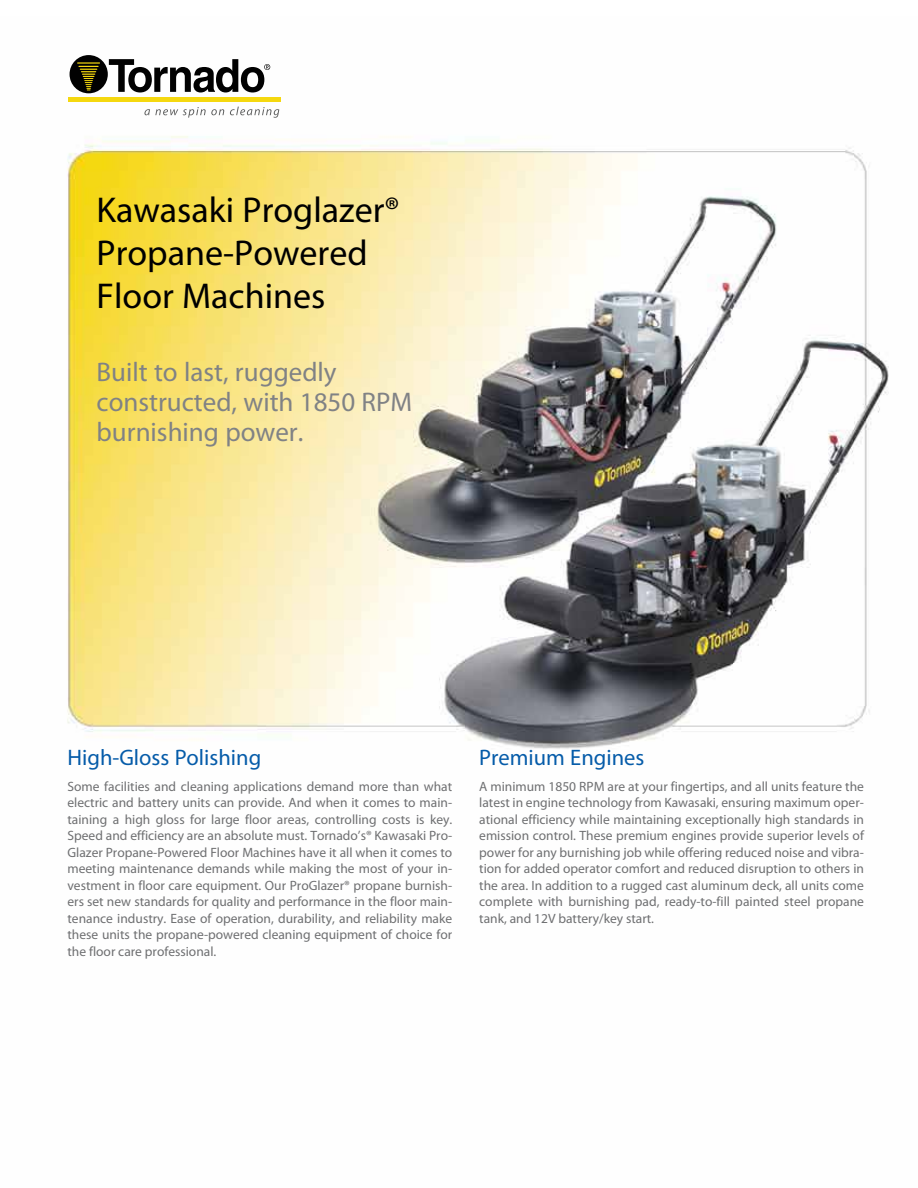
<style>
.page{position:relative;width:918px;height:1188px;background:#fff}
.page>*{position:absolute;margin:0;border:0;box-sizing:border-box;transform-origin:0 0}
.t1{font:36px/43.2px "Myriad Pro";color:#000}
.t2{font:27px/30px "Myriad Pro";color:#808285}
.t3{font:22.5px "Myriad Pro";color:#065ca9}
.t4{font:13.5px/16.5px "Myriad Pro";color:#6e6f71;text-align:justify}
</style>
<div class="page">
<img style="left:67px;top:55px;width:822px;height:694px">
<div style="left:68px;top:97px;width:213px;height:5px;background:#f5d80f"></div>
<svg style="left:144px;top:107px;width:80px;height:11px"></svg>
<svg style="left:230px;top:107px;width:49px;height:11px"></svg>
<div style="left:70px;top:55px;width:38px;height:38px;background:#010101;border-radius:50%"></div>
<hr style="left:78px;top:62px;width:21px;height:2px;background:#f5d80f">
<svg style="left:79px;top:66px;width:19px;height:25px"></svg>
<svg style="left:109px;top:59px;width:161px;height:34px"></svg>
<h1 class="t1" style="left:97px;top:187px;width:304px">Kawasaki Proglazer®<br>Propane-Powered<br>Floor Machines</h1>
<h2 class="t2" style="left:97px;top:357px;width:317px">Built to last, ruggedly constructed, with 1850 RPM burnishing power.</h2>
<h3 class="t3" style="left:68px;top:744px;width:195px">High-Gloss Polishing</h3>
<p class="t4" style="left:68px;top:778px;width:386px">Some facilities and cleaning applications demand more than what electric and battery units can provide. And when it comes to main&shy;taining a high gloss for large floor areas, controlling costs is key.<br>Speed and efficiency are an absolute must. Tornado’s® Kawasaki Pro-Glazer Propane-Powered Floor Machines have it all when it comes to meeting maintenance demands while making the most of your in&shy;vestment in floor care equipment. Our ProGlazer® propane burnish&shy;ers set new standards for quality and performance in the floor main&shy;tenance industry. Ease of operation, durability, and reliability make these units the propane-powered cleaning equipment of choice for the floor care professional.</p>
<h3 class="t3" style="left:479px;top:744px;width:167px">Premium Engines</h3>
<p class="t4" style="left:479px;top:778px;width:386px">A minimum 1850 RPM are at your fingertips, and all units feature the latest in engine technology from Kawasaki, ensuring maximum oper&shy;ational efficiency while maintaining exceptionally high standards in emission control. These premium engines provide superior levels of power for any burnishing job while offering reduced noise and vibra&shy;tion for added operator comfort and reduced disruption to others in the area. In addition to a rugged cast aluminum deck, all units come complete with burnishing pad, ready-to-fill painted steel propane tank, and 12V battery/key start.</p>
</div>
